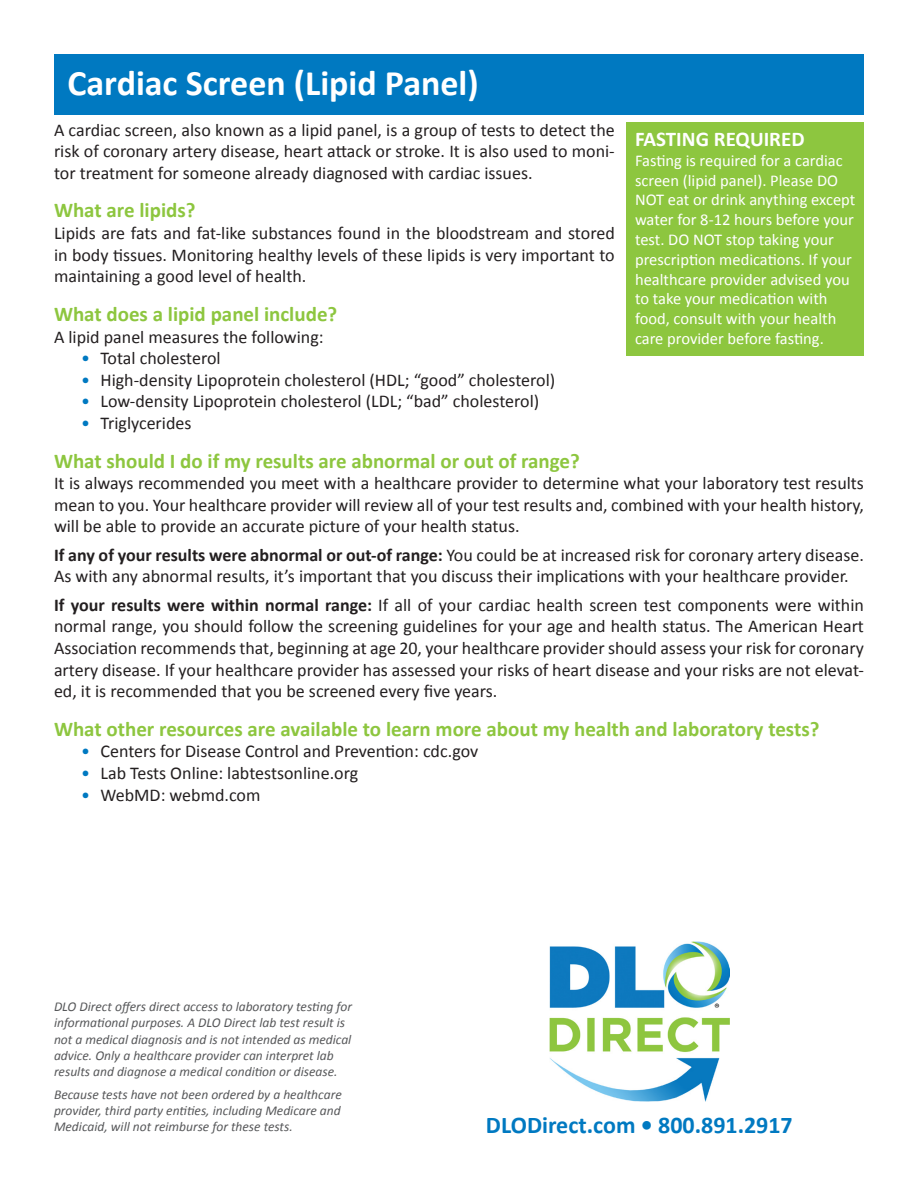
<style>
.page{position:relative;width:918px;height:1188px;background:#fff}
.page>*{position:absolute;margin:0;border:0;box-sizing:border-box;transform-origin:0 0}
.t1{font:700 36px "Calibri";color:#fff}
.t2{font:700 24px "Calibri";color:#0079c1}
.t3{font:700 21px "Calibri";color:#8dc63f}
.t4{font:700 21px "Calibri";color:#fff}
.t5{font:18px/21.6px "Calibri";color:#231f20;text-align:justify}
.t6{font:16.5px/19.8px "Calibri";color:#fff}
.t7{font:italic 13.5px/16.2px "Calibri";color:#57585a}
.s1{color:#0079c1}
.s2{font-weight:700}
</style>
<div class="page">
<div style="left:54px;top:54px;width:810px;height:60px;background:#0079c1"></div>
<div style="left:626px;top:122px;width:238px;height:233px;background:#8dc63f"></div>
<img style="left:549px;top:942px;width:180px;height:160px">
<p class="t1" style="left:68px;top:60px;width:413px">Cardiac Screen (Lipid Panel)</p>
<p class="t5" style="left:54px;top:119px;width:562px">A cardiac screen, also known as a lipid panel, is a group of tests to detect the risk of coronary artery disease, heart attack or stroke. It is also used to moni&shy;tor treatment for someone already diagnosed with cardiac issues.</p>
<p class="t3" style="left:54px;top:197px;width:143px">What are lipids?</p>
<p class="t5" style="left:54px;top:222px;width:562px">Lipids are fats and fat‐like substances found in the bloodstream and stored in body tissues. Monitoring healthy levels of these lipids is very important to maintaining a good level of health.</p>
<p class="t3" style="left:54px;top:301px;width:285px">What does a lipid panel include?</p>
<p class="t5" style="left:54px;top:326px;width:271px">A lipid panel measures the following:</p>
<p class="t5" style="left:81px;top:347px;width:141px"><span class="s1">•</span> Total cholesterol</p>
<p class="t5" style="left:81px;top:369px;width:476px"><span class="s1">•</span> High-density Lipoprotein cholesterol (HDL; “good” cholesterol)</p>
<p class="t5" style="left:81px;top:391px;width:460px"><span class="s1">•</span> Low-density Lipoprotein cholesterol (LDL; “bad” cholesterol)</p>
<p class="t5" style="left:81px;top:412px;width:112px"><span class="s1">•</span> Triglycerides</p>
<p class="t3" style="left:54px;top:447px;width:527px">What should I do if my results are abnormal or out of range?</p>
<p class="t5" style="left:54px;top:473px;width:812px">It is always recommended you meet with a healthcare provider to determine what your laboratory test results mean to you. Your healthcare provider will review all of your test results and, combined with your health history, will be able to provide an accurate picture of your health status.</p>
<p class="t5" style="left:54px;top:544px;width:811px"><span class="s2">If any of your results were abnormal or out-of range:</span> You could be at increased risk for coronary artery disease.<br>As with any abnormal results, it’s important that you discuss their implications with your healthcare provider.</p>
<p class="t5" style="left:54px;top:594px;width:812px"><span class="s2">If your results were within normal range:</span> If all of your cardiac health screen test components were within normal range, you should follow the screening guidelines for your age and health status. The American Heart Association recommends that, beginning at age 20, your healthcare provider should assess your risk for coronary artery disease. If your healthcare provider has assessed your risks of heart disease and your risks are not elevat&shy;ed, it is recommended that you be screened every five years.</p>
<p class="t3" style="left:54px;top:715px;width:767px">What other resources are available to learn more about my health and laboratory tests?</p>
<p class="t5" style="left:81px;top:741px;width:399px"><span class="s1">•</span> Centers for Disease Control and Prevention: cdc.gov</p>
<p class="t5" style="left:81px;top:762px;width:279px"><span class="s1">•</span> Lab Tests Online: labtestsonline.org</p>
<p class="t5" style="left:81px;top:784px;width:181px"><span class="s1">•</span> WebMD: webmd.com</p>
<p class="t4" style="left:635px;top:126px;width:171px">FASTING REQUIRED</p>
<p class="t6" style="left:635px;top:150px;width:222px">Fasting is required for a cardiac screen (lipid panel). Please DO<br>NOT eat or drink anything except water for 8-12 hours before your test. DO NOT stop taking your prescription medications. If your healthcare provider advised you to take your medication with food, consult with your health care provider before fasting.</p>
<p class="t7" style="left:54px;top:998px;width:300px">DLO Direct offers direct access to laboratory testing for informational purposes. A DLO Direct lab test result is not a medical diagnosis and is not intended as medical advice. Only a healthcare provider can interpret lab results and diagnose a medical condition or disease.</p>
<p class="t7" style="left:54px;top:1086px;width:289px;text-align:justify">Because tests have not been ordered by a healthcare provider, third party entities, including Medicare and Medicaid, will not reimburse for these tests.</p>
<p class="t2" style="left:486px;top:1109px;width:308px">DLODirect.com • 800.891.2917</p>
</div>
